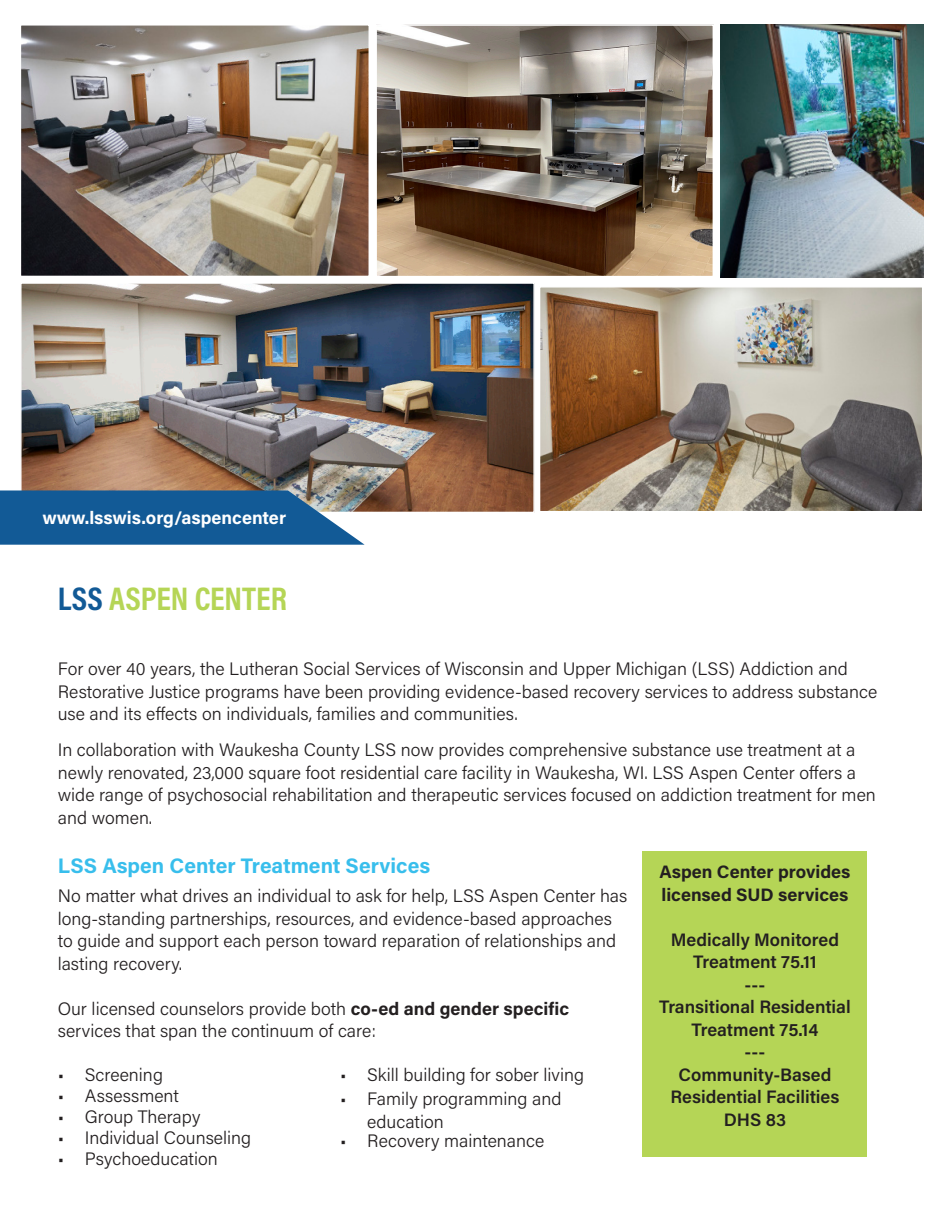
<style>
.page{position:relative;width:945px;height:1215px;background:#fff}
.page>*{position:absolute;margin:0;border:0;box-sizing:border-box;transform-origin:0 0}
.Subhead{font:700 33px "Acumin Pro Cond";letter-spacing:-.005em;color:#b5d556}
.Body_Copy{font:700 21px "Acumin Pro";color:#38beec}
.Body_Copy-2{font:300 18px/22.5px "Acumin Pro";color:#231f20}
.Body_Copy-3{font:600 18px/22.5px "Acumin Pro";color:#231f20;text-align:center}
.Body_Copy-4{font:700 18px/22.5px "Acumin Pro";color:#231f20}
.t1{font:700 18px "Acumin Pro";letter-spacing:-.005em;color:#fff}
.s1{color:#125a96}
.s2{font-weight:700}
</style>
<div class="page">
<img style="left:23px;top:285px;width:509px;height:225px">
<div style="left:20px;top:282px;width:515px;height:231px;border:2px solid #fff"></div>
<svg style="left:0;top:490px;width:365px;height:55px;background:#256599"></svg>
<div style="left:642px;top:852px;width:225px;height:305px;background:#b5d556"></div>
<img style="left:22px;top:27px;width:345px;height:247px">
<div style="left:19px;top:24px;width:351px;height:253px;border:2px solid #fff"></div>
<img style="left:378px;top:27px;width:333px;height:247px">
<div style="left:375px;top:24px;width:339px;height:253px;border:2px solid #fff"></div>
<img style="left:721px;top:24px;width:202px;height:254px">
<img style="left:542px;top:289px;width:378px;height:220px">
<div style="left:539px;top:286px;width:384px;height:226px;border:2px solid #fff"></div>
<p class="t1" style="left:43px;top:505px;width:245px">www.lsswis.org/aspencenter</p>
<p class="Subhead" style="left:58px;top:577px;width:231px"><span class="s1">LSS</span> ASPEN CENTER</p>
<p class="Body_Copy-2" style="left:58px;top:657px;width:821px">For over 40 years, the Lutheran Social Services of Wisconsin and Upper Michigan (LSS) Addiction and<br>Restorative Justice programs have been providing evidence-based recovery services to address substance use and its effects on individuals, families and communities.</p>
<p class="Body_Copy-2" style="left:58px;top:738px;width:820px">In collaboration with Waukesha County LSS now provides comprehensive substance use treatment at a newly renovated, 23,000 square foot residential care facility in Waukesha, WI. LSS Aspen Center offers a wide range of psychosocial rehabilitation and therapeutic services focused on addiction treatment for men and women.</p>
<p class="Body_Copy" style="left:58px;top:851px;width:374px">LSS Aspen Center Treatment Services</p>
<p class="Body_Copy-2" style="left:58px;top:884px;width:571px">No matter what drives an individual to ask for help, LSS Aspen Center has long-standing partnerships, resources, and evidence-based approaches to guide and support each person toward reparation of relationships and lasting recovery.</p>
<p class="Body_Copy-2" style="left:58px;top:997px;width:513px">Our licensed counselors provide both <span class="s2">co-ed and gender specific </span>services that span the continuum of care:</p>
<p class="Body_Copy-2" style="left:58px;top:1063px;width:107px">• Screening</p>
<p class="Body_Copy-2" style="left:58px;top:1084px;width:123px">• Assessment</p>
<p class="Body_Copy-2" style="left:58px;top:1105px;width:144px">• Group Therapy</p>
<p class="Body_Copy-2" style="left:58px;top:1126px;width:195px">• Individual Counseling</p>
<p class="Body_Copy-2" style="left:58px;top:1147px;width:162px">• Psychoeducation</p>
<p class="Body_Copy-4" style="left:659px;top:860px;width:193px">Aspen Center provides licensed SUD services</p>
<p class="Body_Copy-3" style="left:671px;top:927px;width:170px">Medically Monitored<br>Treatment 75.11</p>
<p class="Body_Copy-3" style="left:745px;top:972px;width:22px">---</p>
<p class="Body_Copy-3" style="left:659px;top:995px;width:193px">Transitional Residential<br>Treatment 75.14</p>
<p class="Body_Copy-3" style="left:745px;top:1040px;width:22px">---</p>
<p class="Body_Copy-3" style="left:670px;top:1062px;width:171px">Community-Based<br>Residential Facilities<br>DHS 83</p>
<p class="Body_Copy-2" style="left:340px;top:1063px;width:245px">• Skill building for sober living</p>
<p class="Body_Copy-2" style="left:367px;top:1087px;width:196px;text-indent:-27px">• Family programming and education</p>
<p class="Body_Copy-2" style="left:340px;top:1129px;width:206px">• Recovery maintenance</p>
</div>
